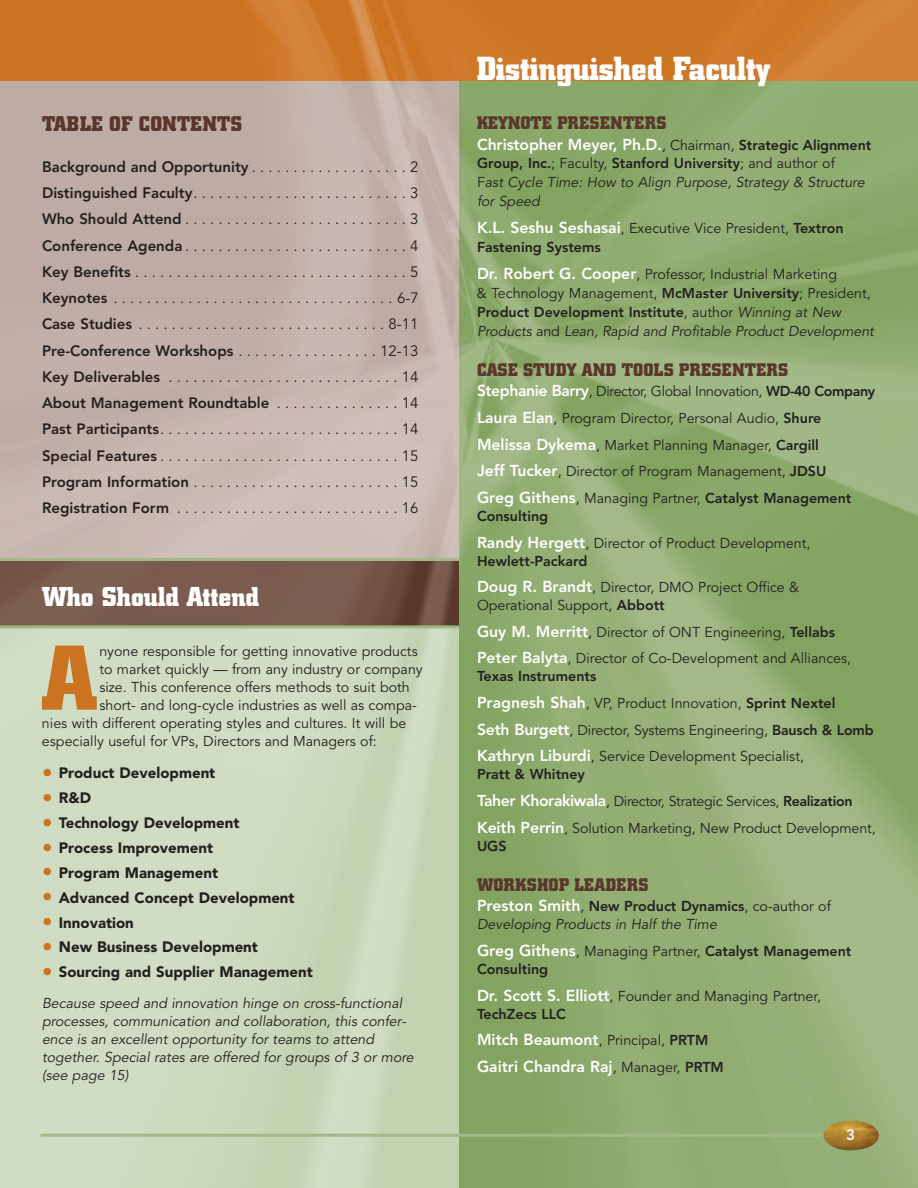
<style>
.page{position:relative;width:918px;height:1188px;background:#fff}
.page>*{position:absolute;margin:0;border:0;box-sizing:border-box;transform-origin:0 0}
.t1{font:700 90.75px "City";color:#cb7321}
.t2{font:700 33px "City";color:#fff}
.t3{font:700 27px "City";color:#fff}
.t4{font:700 21px "City";letter-spacing:.02em;color:#59372a}
.t5{font:700 18px "City";letter-spacing:.02em;color:#59372a}
.t6{font:800 15.75px/26.7px "Avenir";color:#fff}
.t7{font:15px/26.2px "Avenir";color:#231f20;text-align:justify}
.t8{font:900 15px "Avenir";color:#231f20}
.t9{font:800 15px "Avenir";color:#fff}
.t10{font:14.25px/26.7px "Avenir";color:#231f20}
.t11{font:italic 14.25px/18px "Avenir";color:#231f20}
.t12{font:800 14.25px/18px "Avenir";color:#231f20}
.s1{font-weight:800}
.s2{font-weight:400;font-size:21px;color:#cb7321}
.s3{font-weight:400;font-size:14.25px;color:#231f20}
.s4{font-size:14.25px;color:#231f20}
.s5{font-weight:800;font-style:normal}
.s6{font-style:normal}
.s7{font-weight:800;font-size:15.75px;color:#fff}
.s8{font-style:italic}
.s9{font-weight:800;font-style:normal;font-size:15.75px;color:#fff}
.s10{font-size:15.75px;color:#fff}
.s11{font-weight:400}
</style>
<div class="page">
<img style="left:459px;top:80px;width:459px;height:1108px">
<hr style="left:40px;top:1134px;width:838px;height:3px;background:#a1b987">
<img style="left:824px;top:1120px;width:55px;height:30px;border-radius:50%">
<img style="left:0;top:80px;width:459px;height:478px">
<img style="left:0;top:0;width:918px;height:80px">
<img style="left:0;top:561px;width:459px;height:65px">
<hr style="left:0;top:558px;width:459px;height:3px;background:#a1b987">
<hr style="left:0;top:626px;width:459px;height:2px;background:#a1b987">
<h3 class="t4" style="left:42px;top:116px;width:202px">TABLE OF CONTENTS</h3>
<p class="t7" style="left:42px;top:155px;width:378px"><span class="s1">Background and Opportunity</span> . . . . . . . . . . . . . . . . . . . 2<br><span class="s1">Distinguished Faculty</span>. . . . . . . . . . . . . . . . . . . . . . . . . . 3<br><span class="s1">Who Should Attend</span> . . . . . . . . . . . . . . . . . . . . . . . . . . . 3<br><span class="s1">Conference Agenda</span> . . . . . . . . . . . . . . . . . . . . . . . . . . . 4<br><span class="s1">Key Benefits</span> . . . . . . . . . . . . . . . . . . . . . . . . . . . . . . . . . 5<br><span class="s1">Keynotes</span> . . . . . . . . . . . . . . . . . . . . . . . . . . . . . . . . . . 6-7<br><span class="s1">Case Studies</span> . . . . . . . . . . . . . . . . . . . . . . . . . . . . . . 8-11<br><span class="s1">Pre-Conference Workshops</span> . . . . . . . . . . . . . . . . . 12-13<br><span class="s1">Key Deliverables</span> . . . . . . . . . . . . . . . . . . . . . . . . . . . . 14<br><span class="s1">About Management Roundtable</span> . . . . . . . . . . . . . . . 14<br><span class="s1">Past Participants</span>. . . . . . . . . . . . . . . . . . . . . . . . . . . . . 14<br><span class="s1">Special Features</span> . . . . . . . . . . . . . . . . . . . . . . . . . . . . . 15<br><span class="s1">Program Information</span> . . . . . . . . . . . . . . . . . . . . . . . . . 15<br><span class="s1">Registration Form</span> . . . . . . . . . . . . . . . . . . . . . . . . . . . 16</p>
<h3 class="t3" style="left:42px;top:587px;width:218px">Who Should Attend</h3>
<h1 class="t1" style="left:42px;top:646px;width:56px">A</h1>
<p class="t10" style="left:99px;top:639px;width:320px">nyone responsible for getting innovative products</p>
<p class="t10" style="left:99px;top:657px;width:325px">to market quickly — from any industry or company</p>
<p class="t10" style="left:99px;top:675px;width:312px">size. This conference offers methods to suit both</p>
<p class="t10" style="left:99px;top:693px;width:319px">short- and long-cycle industries as well as compa-</p>
<p class="t10" style="left:42px;top:711px;width:366px">nies with different operating styles and cultures. It will be</p>
<p class="t10" style="left:42px;top:729px;width:336px">especially useful for VPs, Directors and Managers of:</p>
<p class="t8" style="left:42px;top:767px;width:175px"><span class="s2">•</span> Product Development</p>
<p class="t8" style="left:42px;top:792px;width:51px"><span class="s2">•</span> R&amp;D</p>
<p class="t8" style="left:42px;top:817px;width:199px"><span class="s2">•</span> Technology Development</p>
<p class="t8" style="left:42px;top:841px;width:173px"><span class="s2">•</span> Process Improvement</p>
<p class="t8" style="left:42px;top:866px;width:178px"><span class="s2">•</span> Program Management</p>
<p class="t8" style="left:42px;top:891px;width:254px"><span class="s2">•</span> Advanced Concept Development</p>
<p class="t8" style="left:42px;top:916px;width:93px"><span class="s2">•</span> Innovation</p>
<p class="t8" style="left:42px;top:941px;width:218px"><span class="s2">•</span> New Business Development</p>
<p class="t8" style="left:42px;top:966px;width:272px"><span class="s2">•</span> Sourcing and Supplier Management</p>
<p class="t11" style="left:42px;top:996px;width:373px">Because speed and innovation hinge on cross-functional processes, communication and collaboration, this confer&shy;ence is an excellent opportunity for teams to attend together. Special rates are offered for groups of 3 or more (see page 15)</p>
<h2 class="t2" style="left:477px;top:57px;width:295px">Distinguished Faculty</h2>
<p class="t5" style="left:477px;top:116px;width:191px">KEYNOTE PRESENTERS</p>
<p class="t6" style="left:477px;top:132px;width:396px">Christopher Meyer, Ph.D.<span class="s3">, Chairman,</span> <span class="s4">Strategic Alignment</span></p>
<p class="t11" style="left:477px;top:155px;width:389px;line-height:18.8px"><span class="s5">Group, Inc.</span><span class="s6">; Faculty,</span> <span class="s5">Stanford University</span><span class="s6">; and author of<br>F</span>ast Cycle Time: How to Align Purpose, Strategy &amp; Structure for Speed</p>
<p class="t10" style="left:477px;top:220px;width:368px;line-height:18.8px"><span class="s7">K.L. Seshu Seshasai</span>, Executive Vice President, <span class="s1">Textron<br>Fastening Systems</span></p>
<p class="t10" style="left:477px;top:266px;width:398px;line-height:18.8px"><span class="s7">Dr. Robert G. Cooper</span>, Professor, Industrial Marketing<br>&amp; Technology Management, <span class="s1">McMaster University</span>; President, <span class="s1">Product Development Institute</span>, author <span class="s8">Winning at New Products</span> and <span class="s8">Lean, Rapid and Profitable Product Development</span></p>
<p class="t5" style="left:477px;top:363px;width:313px">CASE STUDY AND TOOLS PRESENTERS</p>
<p class="t10" style="left:477px;top:379px;width:400px"><span class="s7">Stephanie Barry</span>, Director, Global Innovation, <span class="s1">WD-40 Company </span><span class="s7">Laura Elan</span>, Program Director, Personal Audio, <span class="s1">Shure </span><span class="s7">Melissa Dykema</span>, Market Planning Manager, <span class="s1">Cargill<br></span><span class="s7">Jeff Tucker</span>, Director of Program Management, <span class="s1">JDSU<br></span><span class="s7">Greg Githens</span>, Managing Partner, <span class="s1">Catalyst Management</span></p>
<p class="t10" style="left:477px;top:504px;width:335px"><span class="s1">Consulting<br></span><span class="s7">Randy Hergett</span>, Director of Product Development,</p>
<p class="t10" style="left:477px;top:548px;width:324px"><span class="s1">Hewlett-Packard<br></span><span class="s7">Doug R. Brandt</span>, Director, DMO Project Office &amp;</p>
<p class="t10" style="left:477px;top:593px;width:376px">Operational Support, <span class="s1">Abbott<br></span><span class="s7">Guy M. Merritt</span>, Director of ONT Engineering, <span class="s1">Tellabs<br></span><span class="s7">Peter Balyta</span>, Director of Co-Development and Alliances,</p>
<p class="t10" style="left:477px;top:664px;width:398px"><span class="s1">Texas Instruments<br></span><span class="s7">Pragnesh Shah</span>, VP, Product Innovation, <span class="s1">Sprint Nextel<br></span><span class="s7">Seth Burgett</span>, Director, Systems Engineering, <span class="s1">Bausch &amp; Lomb </span><span class="s7">Kathryn Liburdi</span>, Service Development Specialist,</p>
<p class="t10" style="left:477px;top:762px;width:400px"><span class="s1">Pratt &amp; Whitney<br></span><span class="s7">Taher Khorakiwala</span>, Director, Strategic Services, <span class="s1">Realization<br></span><span class="s7">Keith Perrin</span>, Solution Marketing, New Product Development,</p>
<p class="t12" style="left:477px;top:838px;width:31px">UGS</p>
<p class="t5" style="left:477px;top:878px;width:173px">WORKSHOP LEADERS</p>
<p class="t11" style="left:477px;top:898px;width:355px"><span class="s9">Preston Smith</span><span class="s6">,</span> <span class="s5">New Product Dynamics</span><span class="s6">, co-author of<br></span>Developing Products in Half the Time</p>
<p class="t12" style="left:477px;top:943px;width:376px"><span class="s10">Greg Githens</span><span class="s11">, Managing Partner,</span> Catalyst Management<br>Consulting</p>
<p class="t10" style="left:477px;top:988px;width:345px;line-height:18px"><span class="s7">Dr. Scott S. Elliott</span>, Founder and Managing Partner,<br><span class="s1">TechZecs LLC</span></p>
<p class="t6" style="left:477px;top:1028px;width:248px">Mitch Beaumont<span class="s3">, Principal,</span> <span class="s4">PRTM<br></span>Gaitri Chandra Raj<span class="s3">, Manager,</span> <span class="s4">PRTM</span></p>
<p class="t9" style="left:846px;top:1129px;width:10px">3</p>
</div>
